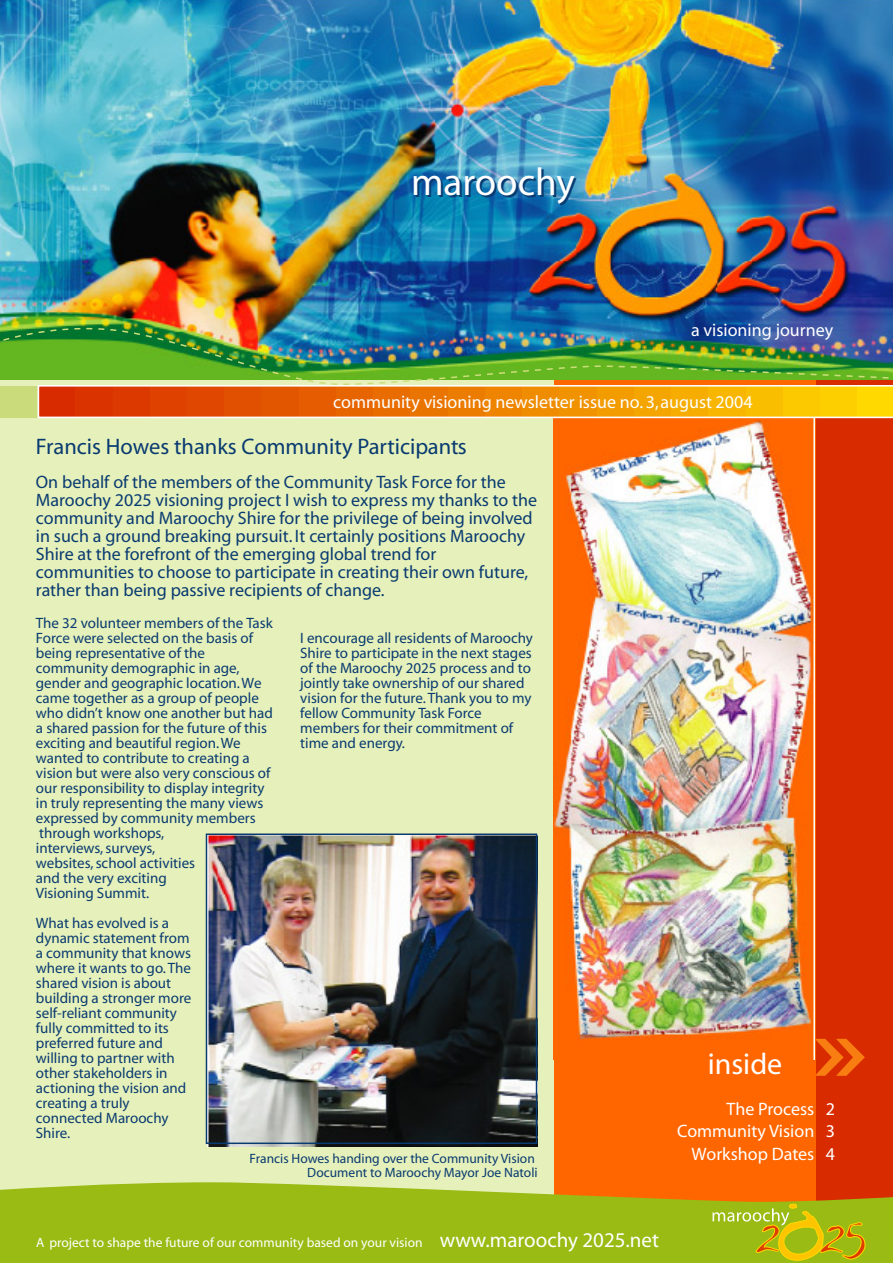
<style>
.page{position:relative;width:893px;height:1263px;background:#e6f0ba}
.page>*{position:absolute;margin:0;border:0;box-sizing:border-box;transform-origin:0 0}
.t1{font:39px "Myriad";color:#fff}
.t2{font:30px "Myriad";color:#fff}
.t3{font:22.5px "Myriad";color:#093b71}
.t4{font:18px/18px "Myriad";color:#093b71}
.t5{font:18px/22.5px "Myriad";color:#fff;text-align:right}
.t6{font:15px/15px "Myriad";color:#093b71}
.t7{font:13.5px "Myriad";color:#fff}
.t8{font:13.5px/13.5px "Myriad";color:#093b71;text-align:right}
.s1{font-size:21px}
</style>
<div class="page">
<div style="left:769px;top:366px;width:124px;height:881px;background:#d92b00"></div>
<div style="left:554px;top:371px;width:261px;height:892px;background:#f60"></div>
<svg style="left:0;top:1182px;width:893px;height:81px;background:#a4b418"></svg>
<svg style="left:712px;top:1203px;width:154px;height:60px;background:#adba17"></svg>
<img style="left:554px;top:418px;width:260px;height:641px">
<div style="left:0;top:386px;width:40px;height:31px;background:#c9db7b"></div>
<svg style="left:38px;top:387px;width:855px;height:31px;background:#ec840c"></svg>
<img style="left:0;top:0;width:893px;height:323px">
<img style="left:0;top:323px;width:893px;height:64px">
<img style="left:207px;top:836px;width:330px;height:310px">
<div style="left:206px;top:833px;width:331px;height:311px;border:2px solid #093b71"></div>
<svg style="left:815px;top:1039px;width:50px;height:37px"></svg>
<h1 class="t1" style="left:411px;top:162px;width:165px">maroochy</h1>
<p class="t5" style="left:691px;top:320px;width:144px">a visioning journey</p>
<p class="t5" style="left:333px;top:391px;width:421px">community visioning newsletter issue no. 3,august 2004</p>
<h3 class="t3" style="left:36px;top:436px;width:432px">Francis Howes thanks Community Participants</h3>
<p class="t4" style="left:36px;top:474px;width:503px">On behalf of the members of the Community Task Force for the Maroochy 2025 visioning project I wish to express my thanks to the community and Maroochy Shire for the privilege of being involved in such a ground breaking pursuit. It certainly positions Maroochy Shire at the forefront of the emerging global trend for communities to choose to participate in creating their own future, rather than being passive recipients of change.</p>
<p class="t6" style="left:36px;top:616px;width:239px">The 32 volunteer members of the Task<br>Force were selected on the basis of being representative of the community demographic in age, gender and geographic location.We came together as a group of people who didn’t know one another but had a shared passion for the future of this exciting and beautiful region.We wanted to contribute to creating a vision but were also very conscious of our responsibility to display integrity in truly representing the many views expressed by community members through workshops, interviews,surveys,<br>websites,school activities<br>and the very exciting<br>Visioning Summit.</p>
<p class="t6" style="left:36px;top:916px;width:157px">What has evolved is a dynamic statement from a community that knows where it wants to go.The shared vision is about building a stronger more self-reliant community fully committed to its preferred future and willing to partner with other stakeholders in actioning the vision and creating a truly connected Maroochy<br>Shire.</p>
<p class="t6" style="left:300px;top:631px;width:234px">I encourage all residents of Maroochy<br>Shire to participate in the next stages of the Maroochy 2025 process and to jointly take ownership of our shared vision for the future.Thank you to my fellow Community Task Force members for their commitment of time and energy.</p>
<p class="t8" style="left:250px;top:1152px;width:290px">Francis Howes handing over the Community Vision<br>Document to Maroochy Mayor Joe Natoli</p>
<h2 class="t2" style="left:708px;top:1049px;width:76px">inside</h2>
<p class="t5" style="left:677px;top:1098px;width:159px">The Process 2<br>Community Vision 3<br>Workshop Dates 4</p>
<p class="t7" style="left:36px;top:1236px;width:624px">A project to shape the future of our community based on your vision <span class="s1">www.maroochy 2025.net</span></p>
</div>
